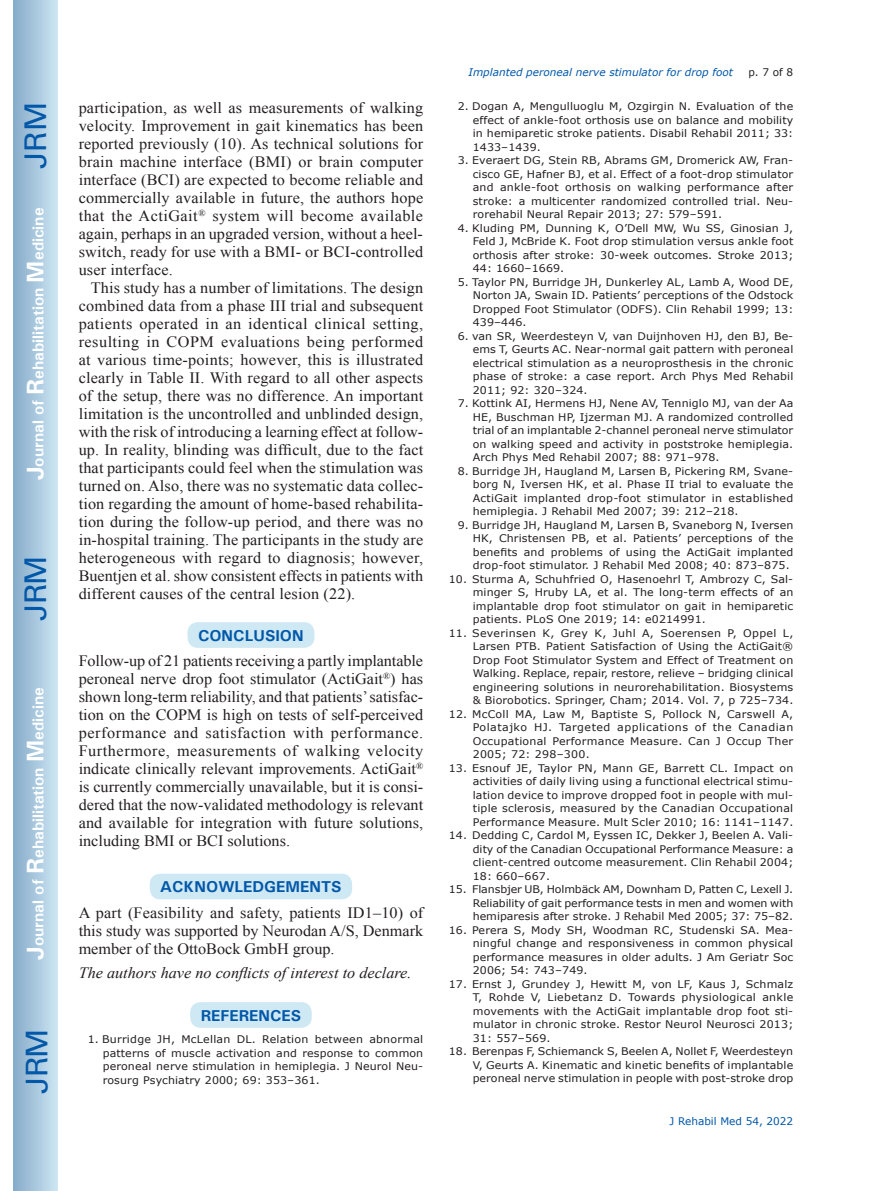
<style>
.page{position:relative;width:872px;height:1191px;background:#fff}
.page>*{position:absolute;margin:0;border:0;box-sizing:border-box;transform-origin:0 0}
.t1{font:30px "Univers";letter-spacing:-.03em;color:#0157a8}
.Txi{font:15.75px/18px "Times New Roman";letter-spacing:.01em;color:#231f20;text-align:justify}
.Tx{font:15.75px/18px "Times New Roman";color:#231f20;text-align:justify}
.t2{font:700 15.75px "Univers";color:#fff}
.t3{font:italic 15.75px "Times New Roman";color:#231f20}
.H1{font:700 15.75px "Univers";color:#0157a8}
.t4{font:10.5px/13.5px "Verdana";letter-spacing:.01em;color:#231f20;text-align:justify;scale:1.05 1}
.t5{font:italic 10.5px "Verdana";color:#0157a8}
.t6{font:10.5px "Verdana";color:#0157a8}
.t7{font:10.5px "Verdana";letter-spacing:.01em;color:#231f20}
.s1{font-size:24px}
</style>
<div class="page">
<div style="left:14px;top:0;width:43px;height:1191px;background:linear-gradient(to right,#88acca,#cbe5f2)"></div>
<div style="left:187px;top:622px;width:127px;height:26px;background:#cee8f4;border-radius:10px"></div>
<div style="left:150px;top:873px;width:202px;height:26px;background:#cee8f4;border-radius:10px"></div>
<div style="left:190px;top:1002px;width:122px;height:25px;background:#cee8f4;border-radius:10px"></div>
<h1 class="t1" style="left:18px;top:169px;width:68px;rotate:-90deg">JRM</h1>
<h2 class="t2" style="left:28px;top:480px;width:274px;rotate:-90deg"><span class="s1">J</span>ournal of <span class="s1">R</span>ehabilitation <span class="s1">M</span>edicine</h2>
<h1 class="t1" style="left:18px;top:620px;width:67px;rotate:-90deg">JRM</h1>
<h2 class="t2" style="left:28px;top:959px;width:274px;rotate:-90deg"><span class="s1">J</span>ournal of <span class="s1">R</span>ehabilitation <span class="s1">M</span>edicine</h2>
<h1 class="t1" style="left:19px;top:1093px;width:67px;rotate:-90deg">JRM</h1>
<p class="Txi" style="left:79px;top:98px;width:346px">participation, as well as measurements of walking velocity. Improvement in gait kinematics has been reported previously (10). As technical solutions for brain machine interface (BMI) or brain computer interface (BCI) are expected to become reliable and commercially available in future, the authors hope that the ActiGait<sup>®</sup> system will become available again, perhaps in an upgraded version, without a heel&shy;switch, ready for use with a BMI- or BCI-controlled user interface.</p>
<p class="Txi" style="left:79px;top:278px;width:346px;text-indent:12px">This study has a number of limitations. The design combined data from a phase III trial and subsequent patients operated in an identical clinical setting, resulting in COPM evaluations being performed at various time-points; however, this is illustrated clearly in Table II. With regard to all other aspects of the setup, there was no difference. An important limitation is the uncontrolled and unblinded design, with the risk of introducing a learning effect at follow&shy;up. In reality, blinding was difficult, due to the fact that participants could feel when the stimulation was turned on. Also, there was no systematic data collec&shy;tion regarding the amount of home-based rehabilita&shy;tion during the follow-up period, and there was no in-hospital training. The participants in the study are heterogeneous with regard to diagnosis; however, Buentjen et al. show consistent effects in patients with different causes of the central lesion (22).</p>
<p class="H1" style="left:198px;top:625px;width:107px">CONCLUSION</p>
<p class="Tx" style="left:79px;top:651px;width:346px">Follow-up of 21 patients receiving a partly implantable peroneal nerve drop foot stimulator (ActiGait<sup>®</sup>) has shown long-term reliability, and that patients’ satisfac&shy;tion on the COPM is high on tests of self-perceived performance and satisfaction with performance.<br>Furthermore, measurements of walking velocity indicate clinically relevant improvements. ActiGait<sup>® </sup>is currently commercially unavailable, but it is consi&shy;dered that the now-validated methodology is relevant and available for integration with future solutions, including BMI or BCI solutions.</p>
<p class="H1" style="left:160px;top:876px;width:183px">ACKNOWLEDGEMENTS</p>
<p class="Tx" style="left:79px;top:903px;width:346px">A part (Feasibility and safety, patients ID1–10) of this study was supported by Neurodan A/S, Denmark member of the OttoBock GmbH group.</p>
<p class="t3" style="left:79px;top:961px;width:334px">The authors have no conflicts of interest to declare.</p>
<p class="H1" style="left:201px;top:1005px;width:102px">REFERENCES</p>
<p class="t4" style="left:103px;top:1032px;width:307px;text-indent:-15px">1. Burridge JH, McLellan DL. Relation between abnormal patterns of muscle activation and response to common peroneal nerve stimulation in hemiplegia. J Neurol Neu&shy;rosurg Psychiatry 2000; 69: 353–361.</p>
<p class="t5" style="left:468px;top:65px;width:266px">Implanted peroneal nerve stimulator for drop foot</p>
<p class="t7" style="left:748px;top:65px;width:46px">p. 7 of 8</p>
<p class="t4" style="left:473px;top:100px;width:307px;text-indent:-15px">2. Dogan A, Mengulluoglu M, Ozgirgin N. Evaluation of the effect of ankle-foot orthosis use on balance and mobility in hemiparetic stroke patients. Disabil Rehabil 2011; 33:<br>1433–1439.</p>
<p class="t4" style="left:473px;top:154px;width:307px;text-indent:-15px">3. Everaert DG, Stein RB, Abrams GM, Dromerick AW, Fran&shy;cisco GE, Hafner BJ, et al. Effect of a foot-drop stimulator and ankle-foot orthosis on walking performance after stroke: a multicenter randomized controlled trial. Neu&shy;rorehabil Neural Repair 2013; 27: 579–591.</p>
<p class="t4" style="left:473px;top:221px;width:307px;text-indent:-15px">4. Kluding PM, Dunning K, O’Dell MW, Wu SS, Ginosian J, Feld J, McBride K. Foot drop stimulation versus ankle foot orthosis after stroke: 30-week outcomes. Stroke 2013; 44: 1660–1669.</p>
<p class="t4" style="left:473px;top:275px;width:307px;text-indent:-15px">5. Taylor PN, Burridge JH, Dunkerley AL, Lamb A, Wood DE, Norton JA, Swain ID. Patients’ perceptions of the Odstock Dropped Foot Stimulator (ODFS). Clin Rehabil 1999; 13:<br>439–446.</p>
<p class="t4" style="left:473px;top:329px;width:307px;text-indent:-15px">6. van SR, Weerdesteyn V, van Duijnhoven HJ, den BJ, Be&shy;ems T, Geurts AC. Near-normal gait pattern with peroneal electrical stimulation as a neuroprosthesis in the chronic phase of stroke: a case report. Arch Phys Med Rehabil 2011; 92: 320–324.</p>
<p class="t4" style="left:473px;top:397px;width:307px;text-indent:-15px">7. Kottink AI, Hermens HJ, Nene AV, Tenniglo MJ, van der Aa HE, Buschman HP, Ijzerman MJ. A randomized controlled trial of an implantable 2-channel peroneal nerve stimulator on walking speed and activity in poststroke hemiplegia.<br>Arch Phys Med Rehabil 2007; 88: 971–978.</p>
<p class="t4" style="left:473px;top:464px;width:307px;text-indent:-15px">8. Burridge JH, Haugland M, Larsen B, Pickering RM, Svane&shy;borg N, Iversen HK, et al. Phase II trial to evaluate the ActiGait implanted drop-foot stimulator in established hemiplegia. J Rehabil Med 2007; 39: 212–218.</p>
<p class="t4" style="left:473px;top:518px;width:307px;text-indent:-15px">9. Burridge JH, Haugland M, Larsen B, Svaneborg N, Iversen HK, Christensen PB, et al. Patients’ perceptions of the benefits and problems of using the ActiGait implanted drop-foot stimulator. J Rehabil Med 2008; 40: 873–875.</p>
<p class="t4" style="left:473px;top:572px;width:307px;text-indent:-24px">10. Sturma A, Schuhfried O, Hasenoehrl T, Ambrozy C, Sal&shy;minger S, Hruby LA, et al. The long-term effects of an implantable drop foot stimulator on gait in hemiparetic patients. PLoS One 2019; 14: e0214991.</p>
<p class="t4" style="left:473px;top:626px;width:307px;text-indent:-24px">11. Severinsen K, Grey K, Juhl A, Soerensen P, Oppel L, Larsen PTB. Patient Satisfaction of Using the ActiGait® Drop Foot Stimulator System and Effect of Treatment on Walking. Replace, repair, restore, relieve – bridging clinical engineering solutions in neurorehabilitation. Biosystems &amp; Biorobotics. Springer, Cham; 2014. Vol. 7, p 725–734.</p>
<p class="t4" style="left:473px;top:707px;width:307px;text-indent:-24px">12. McColl MA, Law M, Baptiste S, Pollock N, Carswell A, Polatajko HJ. Targeted applications of the Canadian Occupational Performance Measure. Can J Occup Ther 2005; 72: 298–300.</p>
<p class="t4" style="left:473px;top:761px;width:307px;text-indent:-24px">13. Esnouf JE, Taylor PN, Mann GE, Barrett CL. Impact on activities of daily living using a functional electrical stimu&shy;lation device to improve dropped foot in people with mul&shy;tiple sclerosis, measured by the Canadian Occupational Performance Measure. Mult Scler 2010; 16: 1141–1147.</p>
<p class="t4" style="left:473px;top:829px;width:307px;text-indent:-24px">14. Dedding C, Cardol M, Eyssen IC, Dekker J, Beelen A. Vali&shy;dity of the Canadian Occupational Performance Measure: a client-centred outcome measurement. Clin Rehabil 2004; 18: 660–667.</p>
<p class="t4" style="left:473px;top:883px;width:307px;text-indent:-24px">15. Flansbjer UB, Holmbäck AM, Downham D, Patten C, Lexell J.<br>Reliability of gait performance tests in men and women with hemiparesis after stroke. J Rehabil Med 2005; 37: 75–82.</p>
<p class="t4" style="left:473px;top:923px;width:307px;text-indent:-24px">16. Perera S, Mody SH, Woodman RC, Studenski SA. Mea&shy;ningful change and responsiveness in common physical performance measures in older adults. J Am Geriatr Soc 2006; 54: 743–749.</p>
<p class="t4" style="left:473px;top:977px;width:307px;text-indent:-24px">17. Ernst J, Grundey J, Hewitt M, von LF, Kaus J, Schmalz T, Rohde V, Liebetanz D. Towards physiological ankle movements with the ActiGait implantable drop foot sti&shy;mulator in chronic stroke. Restor Neurol Neurosci 2013; 31: 557–569.</p>
<p class="t4" style="left:473px;top:1045px;width:307px;text-indent:-24px">18. Berenpas F, Schiemanck S, Beelen A, Nollet F, Weerdesteyn V, Geurts A. Kinematic and kinetic benefits of implantable peroneal nerve stimulation in people with post-stroke drop</p>
<p class="t6" style="left:669px;top:1114px;width:125px">J Rehabil Med 54, 2022</p>
</div>
